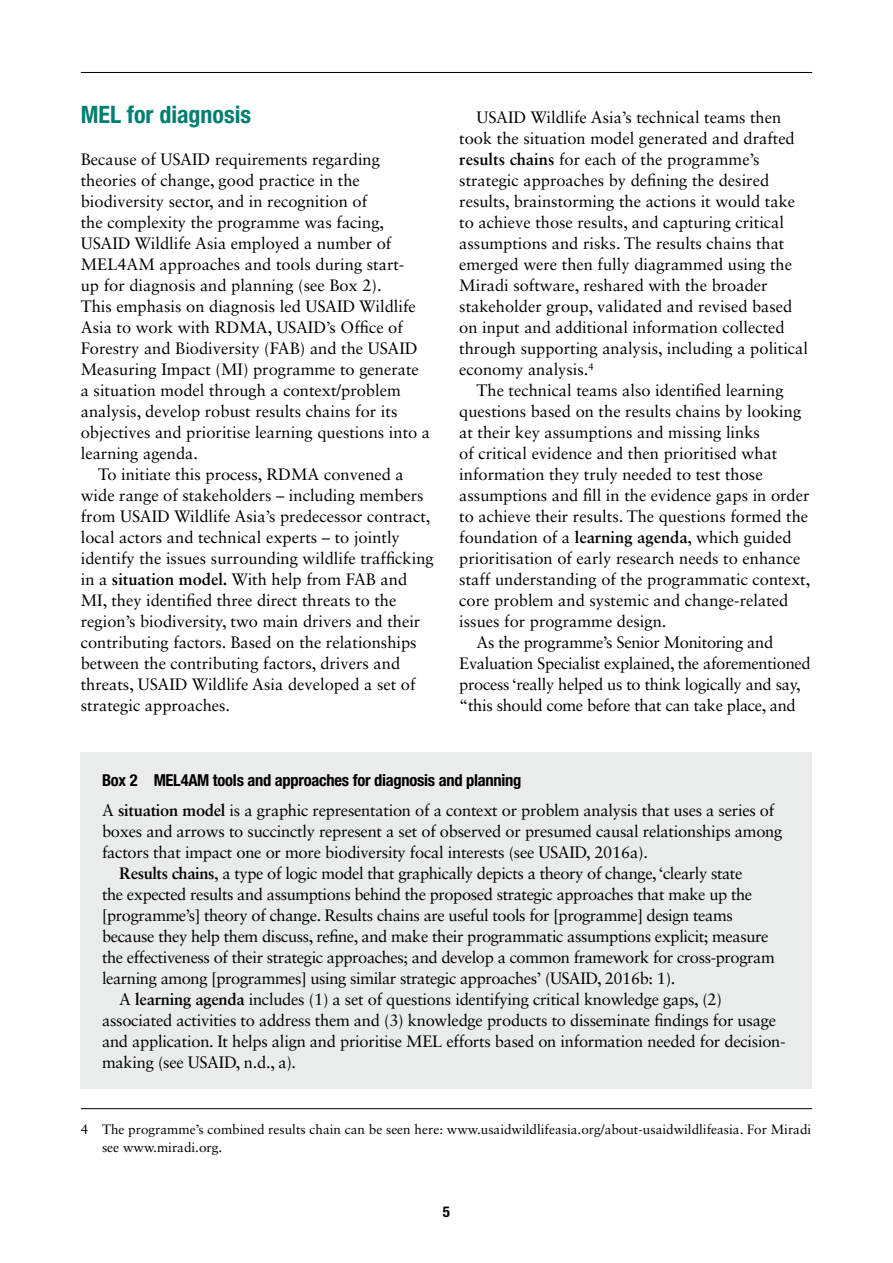
<style>
.page{position:relative;width:893px;height:1263px;background:#fff}
.page>*{position:absolute;margin:0;border:0;box-sizing:border-box;transform-origin:0 0}
.t1{font:700 condensed 24px "Helvetica Neue LT Std";color:#007f71}
.t2{font:16.5px/21px "Sabon LT Std";color:#000}
.t3{font:16.5px "Sabon LT Std";letter-spacing:-.025em;color:#000}
.t4{font:16.5px "Sabon LT Std";letter-spacing:-.02em;color:#000}
.t5{font:700 condensed 16.5px "Helvetica Neue LT Std";letter-spacing:-.015em;color:#000}
.t6{font:700 condensed 15px "Helvetica Neue LT Std";color:#000}
.t7{font:13.5px/18px "Sabon LT Std";color:#000}
.s1{font-weight:700}
</style>
<div class="page">
<hr style="left:81px;top:72px;width:731px;height:1px;background:#000">
<hr style="left:81px;top:1108px;width:731px;height:1px;background:#000">
<div style="left:81px;top:752px;width:731px;height:337px;background:#eaebeb"></div>
<h1 class="t1" style="left:81px;top:100px;width:172px">MEL for diagnosis</h1>
<p class="t2" style="left:81px;top:149px;width:301px">Because of USAID requirements regarding</p>
<p class="t2" style="left:81px;top:170px;width:281px">theories of change, good practice in the</p>
<p class="t2" style="left:81px;top:191px;width:288px">biodiversity sector, and in recognition of</p>
<p class="t2" style="left:81px;top:212px;width:305px">the complexity the programme was facing,</p>
<p class="t2" style="left:81px;top:233px;width:312px">USAID Wildlife Asia employed a number of</p>
<p class="t2" style="left:81px;top:254px;width:324px">MEL4AM approaches and tools during start-</p>
<p class="t2" style="left:81px;top:275px;width:302px">up for diagnosis and planning (see Box 2).</p>
<p class="t2" style="left:81px;top:296px;width:337px">This emphasis on diagnosis led USAID Wildlife</p>
<p class="t2" style="left:81px;top:317px;width:324px">Asia to work with RDMA, USAID’s Office of</p>
<p class="t2" style="left:81px;top:338px;width:338px">Forestry and Biodiversity (FAB) and the USAID</p>
<p class="t2" style="left:81px;top:359px;width:340px">Measuring Impact (MI) programme to generate</p>
<p class="t2" style="left:81px;top:380px;width:321px">a situation model through a context/problem</p>
<p class="t2" style="left:81px;top:401px;width:318px">analysis, develop robust results chains for its</p>
<p class="t2" style="left:81px;top:422px;width:351px">objectives and prioritise learning questions into a</p>
<p class="t2" style="left:81px;top:443px;width:119px">learning agenda.</p>
<p class="t2" style="left:98px;top:464px;width:307px">To initiate this process, RDMA convened a</p>
<p class="t2" style="left:81px;top:485px;width:344px">wide range of stakeholders – including members</p>
<p class="t2" style="left:81px;top:506px;width:351px">from USAID Wildlife Asia’s predecessor contract,</p>
<p class="t2" style="left:81px;top:527px;width:321px">local actors and technical experts – to jointly</p>
<p class="t2" style="left:81px;top:548px;width:354px">identify the issues surrounding wildlife trafficking</p>
<p class="t2" style="left:81px;top:569px;width:328px">in a <span class="s1">situation model.</span> With help from FAB and</p>
<p class="t2" style="left:81px;top:590px;width:317px">MI, they identified three direct threats to the</p>
<p class="t2" style="left:81px;top:611px;width:341px">region’s biodiversity, two main drivers and their</p>
<p class="t2" style="left:81px;top:632px;width:337px">contributing factors. Based on the relationships</p>
<p class="t2" style="left:81px;top:653px;width:321px">between the contributing factors, drivers and</p>
<p class="t2" style="left:81px;top:674px;width:336px">threats, USAID Wildlife Asia developed a set of</p>
<p class="t2" style="left:81px;top:695px;width:151px">strategic approaches.</p>
<p class="t2" style="left:459px;top:107px;width:350px;text-indent:17px">USAID Wildlife Asia’s technical teams then took the situation model generated and drafted <span class="s1">results chains</span> for each of the programme’s strategic approaches by defining the desired results, brainstorming the actions it would take to achieve those results, and capturing critical assumptions and risks. The results chains that emerged were then fully diagrammed using the Miradi software, reshared with the broader stakeholder group, validated and revised based on input and additional information collected through supporting analysis, including a political economy analysis.<sup>4</sup></p>
<p class="t2" style="left:476px;top:380px;width:309px">The technical teams also identified learning</p>
<p class="t2" style="left:459px;top:401px;width:344px">questions based on the results chains by looking</p>
<p class="t2" style="left:459px;top:422px;width:302px">at their key assumptions and missing links</p>
<p class="t2" style="left:459px;top:443px;width:320px">of critical evidence and then prioritised what</p>
<p class="t2" style="left:459px;top:464px;width:305px">information they truly needed to test those</p>
<p class="t2" style="left:459px;top:485px;width:352px">assumptions and fill in the evidence gaps in order</p>
<p class="t2" style="left:459px;top:506px;width:350px">to achieve their results. The questions formed the</p>
<p class="t2" style="left:459px;top:527px;width:334px">foundation of a <span class="s1">learning agenda</span>, which guided</p>
<p class="t2" style="left:459px;top:548px;width:343px">prioritisation of early research needs to enhance</p>
<p class="t2" style="left:459px;top:569px;width:353px">staff understanding of the programmatic context,</p>
<p class="t2" style="left:459px;top:590px;width:331px">core problem and systemic and change-related</p>
<p class="t2" style="left:459px;top:611px;width:209px">issues for programme design.</p>
<p class="t4" style="left:476px;top:633px;width:298px">As the programme’s Senior Monitoring and</p>
<p class="t4" style="left:459px;top:654px;width:353px">Evaluation Specialist explained, the aforementioned</p>
<p class="t4" style="left:459px;top:675px;width:343px">process ‘really helped us to think logically and say,</p>
<p class="t4" style="left:459px;top:696px;width:338px">“this should come before that can take place, and</p>
<p class="t5" style="left:102px;top:770px;width:421px">Box 2 MEL4AM tools and approaches for diagnosis and planning</p>
<p class="t2" style="left:102px;top:799px;width:674px">A <span class="s1">situation model</span> is a graphic representation of a context or problem analysis that uses a series of</p>
<p class="t2" style="left:102px;top:820px;width:682px">boxes and arrows to succinctly represent a set of observed or presumed causal relationships among</p>
<p class="t2" style="left:102px;top:841px;width:547px">factors that impact one or more biodiversity focal interests (see USAID, 2016a).</p>
<p class="t3" style="left:119px;top:863px;width:625px"><span class="s1">Results chains</span>, a type of logic model that graphically depicts a theory of change, ‘clearly state</p>
<p class="t3" style="left:102px;top:884px;width:652px">the expected results and assumptions behind the proposed strategic approaches that make up the</p>
<p class="t3" style="left:102px;top:905px;width:632px">[programme’s] theory of change. Results chains are useful tools for [programme] design teams</p>
<p class="t3" style="left:102px;top:926px;width:668px">because they help them discuss, refine, and make their programmatic assumptions explicit; measure</p>
<p class="t3" style="left:102px;top:947px;width:674px">the effectiveness of their strategic approaches; and develop a common framework for cross-program</p>
<p class="t3" style="left:102px;top:968px;width:575px">learning among [programmes] using similar strategic approaches’ (USAID, 2016b: 1).</p>
<p class="t2" style="left:119px;top:988px;width:604px">A <span class="s1">learning agenda</span> includes (1) a set of questions identifying critical knowledge gaps, (2)</p>
<p class="t2" style="left:102px;top:1009px;width:675px">associated activities to address them and (3) knowledge products to disseminate findings for usage</p>
<p class="t2" style="left:102px;top:1030px;width:684px">and application. It helps align and prioritise MEL efforts based on information needed for decision-</p>
<p class="t2" style="left:102px;top:1051px;width:196px">making (see USAID, n.d., a).</p>
<p class="t7" style="left:102px;top:1120px;width:711px;text-indent:-21px">4 The programme’s combined results chain can be seen here: www.usaidwildlifeasia.org/about-usaidwildlifeasia. For Miradi see www.miradi.org.</p>
<p class="t6" style="left:443px;top:1202px;width:9px">5</p>
</div>
